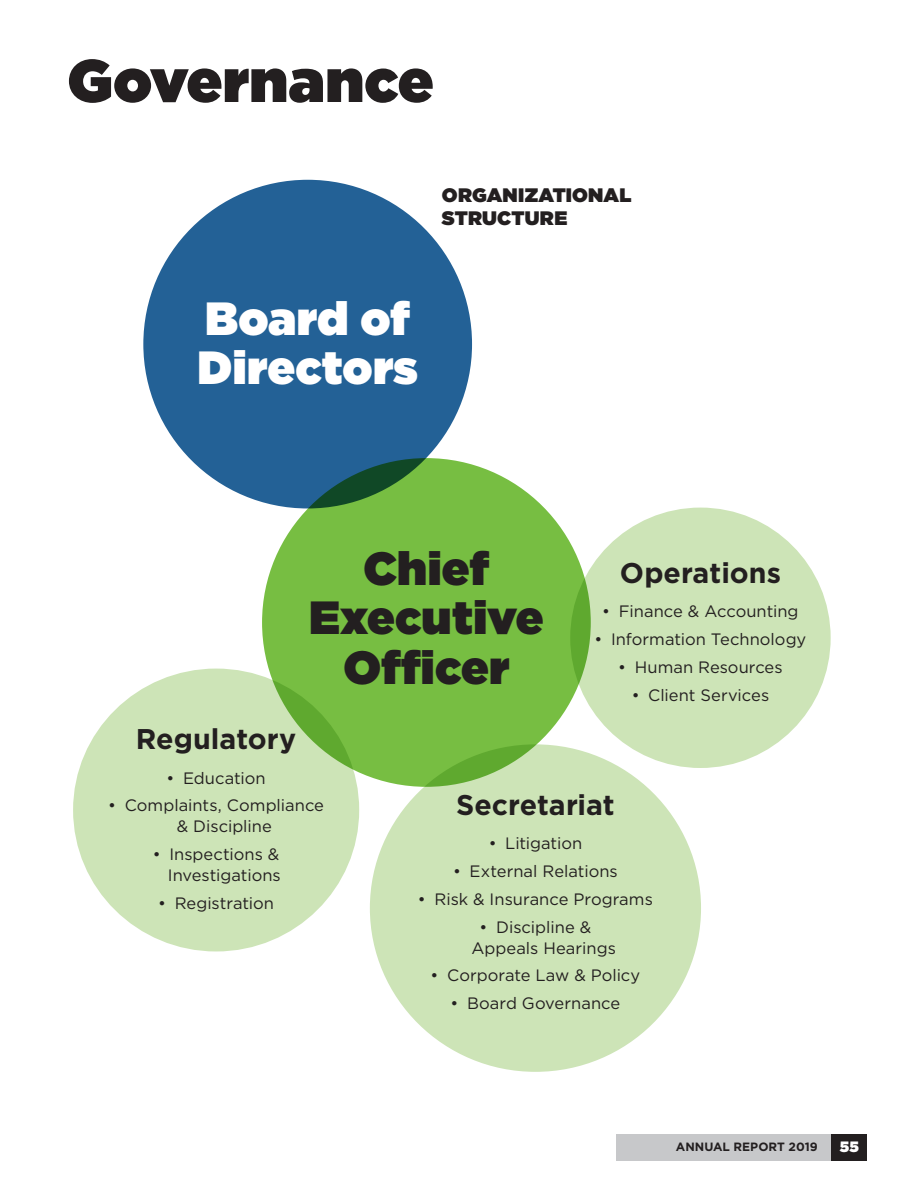
<style>
.page{position:relative;width:918px;height:1188px;background:#fff}
.page>*{position:absolute;margin:0;border:0;box-sizing:border-box;transform-origin:0 0}
.t1{font:900 60px "Gotham";letter-spacing:.005em;color:#231f20}
.t2{font:900 46.5px/49.5px "Gotham";color:#231f20;text-align:center}
.t3{font:900 46.5px/49.5px "Gotham";color:#fff}
.t4{font:700 28.5px "Gotham";color:#231f20}
.t5{font:900 19.5px/22.5px "Gotham";letter-spacing:.01em;color:#231f20}
.t6{font:16.5px/21px "Gotham";color:#231f20}
.t7{font:900 15px "Gotham";color:#fff}
.t8{font:700 12px "Gotham";color:#231f20}
</style>
<div class="page">
<div style="left:616px;top:1134px;width:216px;height:27px;background:#c7c8ca"></div>
<div style="left:832px;top:1134px;width:35px;height:27px;background:#231f20"></div>
<div style="left:370px;top:744px;width:331px;height:328px;background:#cde4b7;border-radius:50%"></div>
<div style="left:570px;top:508px;width:261px;height:260px;background:#cde4b7;border-radius:50%"></div>
<div style="left:143px;top:180px;width:329px;height:328px;background:#236196;border-radius:50%"></div>
<div style="left:73px;top:669px;width:286px;height:282px;background:#cde4b7;border-radius:50%"></div>
<div style="left:262px;top:458px;width:329px;height:329px;background:#77be42;border-radius:50%"></div>
<h2 class="t1" style="left:68px;top:38px;width:368px">Governance</h2>
<h3 class="t5" style="left:442px;top:184px;width:191px">ORGANIZATIONAL<br>STRUCTURE</h3>
<p class="t3" style="left:198px;top:293px;width:222px">Board of<br>Directors</p>
<p class="t2" style="left:309px;top:543px;width:236px">Chief<br>Executive<br>Officer</p>
<p class="t4" style="left:620px;top:554px;width:163px">Operations</p>
<p class="t6" style="left:602px;top:601px;width:198px">• Finance &amp; Accounting</p>
<p class="t6" style="left:595px;top:629px;width:213px">• Information Technology</p>
<p class="t6" style="left:618px;top:656px;width:166px">• Human Resources</p>
<p class="t6" style="left:632px;top:684px;width:139px">• Client Services</p>
<p class="t4" style="left:136px;top:720px;width:162px">Regulatory</p>
<p class="t6" style="left:167px;top:767px;width:101px">• Education</p>
<p class="t6" style="left:177px;top:795px;width:149px;text-indent:-69px">• Complaints, Compliance &amp; Discipline</p>
<p class="t6" style="left:153px;top:844px;width:130px;text-align:right">• Inspections &amp;<br>Investigations</p>
<p class="t6" style="left:158px;top:892px;width:117px">• Registration</p>
<p class="t4" style="left:456px;top:786px;width:160px">Secretariat</p>
<p class="t6" style="left:489px;top:833px;width:95px">• Litigation</p>
<p class="t6" style="left:453px;top:860px;width:166px">• External Relations</p>
<p class="t6" style="left:418px;top:888px;width:236px">• Risk &amp; Insurance Programs</p>
<p class="t6" style="left:471px;top:916px;width:146px;text-indent:8px">• Discipline &amp;<br>Appeals Hearings</p>
<p class="t6" style="left:431px;top:965px;width:211px">• Corporate Law &amp; Policy</p>
<p class="t6" style="left:451px;top:992px;width:171px">• Board Governance</p>
<p class="t8" style="left:676px;top:1139px;width:143px">ANNUAL REPORT 2019</p>
<p class="t7" style="left:840px;top:1136px;width:20px">55</p>
</div>
